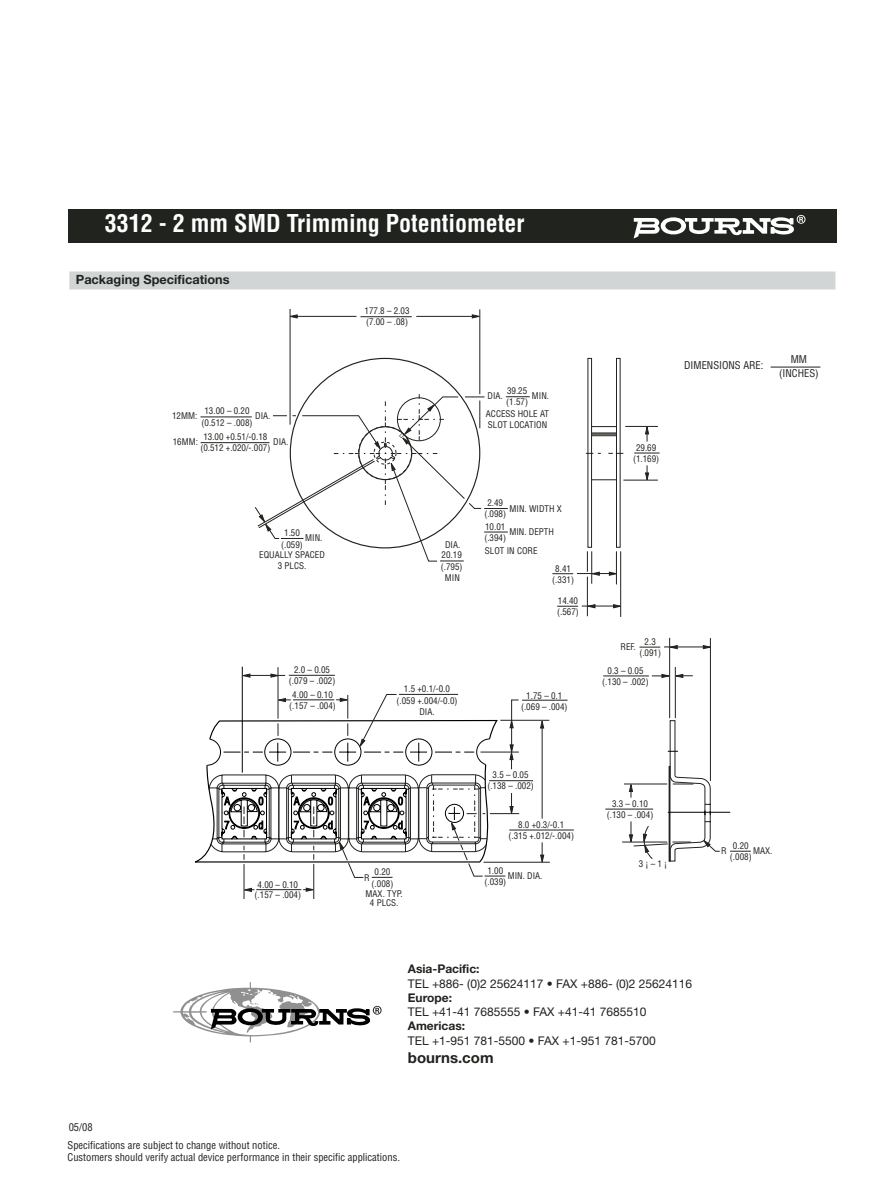
<style>
.page{position:relative;width:891px;height:1188px;background:#fff}
.page>*{position:absolute;margin:0;border:0;box-sizing:border-box;transform-origin:0 0}
.t1{font:700 condensed 24px "Helvetica";color:#fff}
.t2{font:700 15px "Helvetica Neue";color:#20231e}
.t3{font:700 12.75px "Helvetica Neue";color:#20231e}
.t4{font:12px "Helvetica Neue";color:#20231e}
.t5{font:700 12px "Helvetica Neue";color:#20231e}
.t6{font:condensed 10.5px/18px "Helvetica";color:#20231e}
.t7{font:condensed 9px/11.2px "Helvetica";color:#20231e;text-align:center}
</style>
<div class="page">
<div style="left:68px;top:209px;width:769px;height:33px;background:#20231e"></div>
<svg style="left:634px;top:215px;width:172px;height:23px"></svg>
<div style="left:69px;top:272px;width:766px;height:18px;background:#d1d5d6"></div>
<hr style="left:242px;top:667px;width:1px;height:106px;background:#000201">
<hr style="left:668px;top:812px;width:62px;height:1px;background:#000201">
<hr style="left:278px;top:667px;width:1px;height:52px;background:#20231e">
<hr style="left:314px;top:864px;width:1px;height:35px;background:#20231e">
<svg style="left:243px;top:888px;width:11px;height:4px"></svg>
<svg style="left:303px;top:888px;width:12px;height:4px"></svg>
<hr style="left:244px;top:864px;width:1px;height:35px;background:#20231e">
<hr style="left:256px;top:889px;width:45px;height:1px;background:#20231e">
<svg style="left:730px;top:851px;width:21px;height:1px"></svg>
<hr style="left:484px;top:862px;width:66px;height:1px;background:#20231e">
<svg style="left:540px;top:719px;width:4px;height:10px"></svg>
<svg style="left:540px;top:842px;width:4px;height:21px"></svg>
<hr style="left:542px;top:726px;width:1px;height:93px;background:#20231e">
<hr style="left:509px;top:830px;width:65px;height:1px;background:#20231e">
<hr style="left:489px;top:780px;width:44px;height:1px;background:#20231e">
<hr style="left:480px;top:309px;width:1px;height:85px;background:#20231e">
<hr style="left:290px;top:309px;width:1px;height:116px;background:#20231e">
<svg style="left:472px;top:314px;width:9px;height:4px"></svg>
<hr style="left:295px;top:316px;width:61px;height:1px;background:#20231e">
<svg style="left:289px;top:314px;width:9px;height:4px"></svg>
<hr style="left:416px;top:316px;width:58px;height:1px;background:#20231e">
<hr style="left:360px;top:316px;width:52px;height:1px;background:#20231e">
<hr style="left:200px;top:417px;width:52px;height:1px;background:#20231e">
<hr style="left:201px;top:442px;width:69px;height:1px;background:#20231e">
<hr style="left:500px;top:720px;width:49px;height:1px;background:#20231e">
<hr style="left:522px;top:700px;width:46px;height:1px;background:#20231e">
<hr style="left:625px;top:426px;width:33px;height:1px;background:#20231e">
<svg style="left:645px;top:425px;width:4px;height:17px"></svg>
<svg style="left:634px;top:453px;width:26px;height:1px"></svg>
<hr style="left:289px;top:675px;width:46px;height:1px;background:#20231e">
<svg style="left:241px;top:674px;width:9px;height:4px"></svg>
<svg style="left:271px;top:674px;width:9px;height:4px"></svg>
<hr style="left:249px;top:675px;width:36px;height:1px;background:#20231e">
<svg style="left:552px;top:573px;width:21px;height:1px"></svg>
<hr style="left:577px;top:573px;width:38px;height:1px;background:#20231e">
<svg style="left:557px;top:606px;width:21px;height:1px"></svg>
<hr style="left:582px;top:606px;width:38px;height:1px;background:#20231e">
<svg style="left:207px;top:694px;width:312px;height:184px"></svg>
<div style="left:588px;top:358px;width:4px;height:190px;border:1px solid #20231e"></div>
<div style="left:616px;top:358px;width:5px;height:190px;border:1px solid #20231e"></div>
<svg style="left:592px;top:426px;width:24px;height:1px"></svg>
<svg style="left:585px;top:453px;width:38px;height:1px"></svg>
<svg style="left:592px;top:433px;width:24px;height:3px"></svg>
<svg style="left:254px;top:357px;width:276px;height:205px"></svg>
<svg style="left:586px;top:465px;width:134px;height:397px"></svg>
<svg style="left:173px;top:982px;width:209px;height:60px"></svg>
<hr style="left:771px;top:367px;width:49px;height:1px;background:#20231e">
<h1 class="t1" style="left:105px;top:214px;width:421px">3312 - 2 mm SMD Trimming Potentiometer</h1>
<h3 class="t3" style="left:76px;top:275px;width:155px">Packaging Specifications</h3>
<p class="t7" style="left:201px;top:405px;width:53px">13.00 – 0.20 (0.512 – .008)</p>
<p class="t7" style="left:172px;top:410px;width:27px">12MM:</p>
<p class="t7" style="left:255px;top:410px;width:17px">DIA.</p>
<p class="t7" style="left:200px;top:431px;width:72px">13.00 +0.51/-0.18 (0.512 +.020/-.007)</p>
<p class="t7" style="left:173px;top:436px;width:27px">16MM:</p>
<p class="t7" style="left:273px;top:436px;width:17px">DIA.</p>
<p class="t7" style="left:281px;top:527px;width:23px">1.50 (.059)</p>
<p class="t7" style="left:259px;top:549px;width:67px">EQUALLY SPACED<br>3 PLCS.</p>
<p class="t7" style="left:305px;top:532px;width:19px">MIN.</p>
<p class="t7" style="left:289px;top:664px;width:48px">2.0 – 0.05 (.079 – .002)</p>
<p class="t7" style="left:289px;top:689px;width:48px;line-height:10.5px">4.00 – 0.10 (.157 – .004)</p>
<p class="t7" style="left:255px;top:879px;width:48px;line-height:10.5px">4.00 – 0.10 (.157 – .004)</p>
<p class="t7" style="left:365px;top:305px;width:47px;text-align:left">177.8 – 2.03 (7.00 – .08)</p>
<p class="t7" style="left:506px;top:385px;width:23px;text-align:left">39.25 (1.57)</p>
<p class="t7" style="left:486px;top:387px;width:65px;line-height:17.4px;text-align:right">MIN.<br>ACCESS HOLE AT</p>
<p class="t7" style="left:488px;top:419px;width:61px">SLOT LOCATION</p>
<p class="t7" style="left:488px;top:390px;width:17px">DIA.</p>
<p class="t7" style="left:445px;top:539px;width:17px">DIA.</p>
<p class="t7" style="left:441px;top:549px;width:23px;text-align:left">20.19 (.795)</p>
<p class="t7" style="left:445px;top:572px;width:17px">MIN</p>
<p class="t7" style="left:484px;top:497px;width:23px">2.49 (.098)</p>
<p class="t7" style="left:510px;top:503px;width:54px">MIN. WIDTH X</p>
<p class="t7" style="left:485px;top:545px;width:54px">SLOT IN CORE</p>
<p class="t7" style="left:484px;top:520px;width:23px;text-align:left">10.01 (.394)</p>
<p class="t7" style="left:509px;top:526px;width:46px">MIN. DEPTH</p>
<p class="t7" style="left:552px;top:563px;width:23px">8.41 (.331)</p>
<p class="t7" style="left:557px;top:595px;width:23px;text-align:left">14.40 (.567)</p>
<p class="t7" style="left:396px;top:683px;width:63px">1.5 +0.1/-0.0 (.059 +.004/-0.0)<br>DIA.</p>
<p class="t7" style="left:366px;top:866px;width:39px">0.20 (.008)<br>MAX. TYP.</p>
<p class="t7" style="left:370px;top:897px;width:30px">4 PLCS.</p>
<p class="t7" style="left:364px;top:872px;width:7px">R</p>
<p class="t7" style="left:521px;top:690px;width:48px">1.75 – 0.1 (.069 – .004)</p>
<p class="t7" style="left:487px;top:769px;width:48px">3.5 – 0.05 (.138 – .002)</p>
<p class="t7" style="left:508px;top:818px;width:67px">8.0 +0.3/-0.1 (.315 +.012/-.004)</p>
<p class="t7" style="left:484px;top:865px;width:23px">1.00 (.039)</p>
<p class="t7" style="left:508px;top:870px;width:36px">MIN. DIA.</p>
<p class="t7" style="left:633px;top:441px;width:28px">29.69 (1.169)</p>
<p class="t6" style="left:684px;top:356px;width:81px">DIMENSIONS ARE:</p>
<p class="t6" style="left:779px;top:352px;width:41px;line-height:14.1px;text-align:center">MM (INCHES)</p>
<p class="t7" style="left:639px;top:636px;width:23px">2.3 (.091)</p>
<p class="t7" style="left:621px;top:641px;width:17px">REF.</p>
<p class="t7" style="left:602px;top:665px;width:48px">0.3 – 0.05 (.130 – .002)</p>
<p class="t7" style="left:607px;top:798px;width:48px">3.3 – 0.10 (.130 – .004)</p>
<p class="t7" style="left:639px;top:858px;width:30px">3 ¡ – 1 ¡</p>
<p class="t7" style="left:730px;top:840px;width:23px">0.20 (.008)</p>
<p class="t7" style="left:721px;top:845px;width:7px">R</p>
<p class="t7" style="left:753px;top:845px;width:21px">MAX.</p>
<h3 class="t5" style="left:408px;top:965px;width:73px">Asia-Pacific:</h3>
<h3 class="t4" style="left:408px;top:979px;width:286px">TEL +886- (0)2 25624117 • FAX +886- (0)2 25624116</h3>
<h3 class="t5" style="left:408px;top:993px;width:46px">Europe:</h3>
<h3 class="t4" style="left:408px;top:1008px;width:240px">TEL +41-41 7685555 • FAX +41-41 7685510</h3>
<h3 class="t5" style="left:408px;top:1022px;width:59px">Americas:</h3>
<h3 class="t4" style="left:408px;top:1036px;width:250px">TEL +1-951 781-5500 • FAX +1-951 781-5700</h3>
<h2 class="t2" style="left:408px;top:1053px;width:87px">bourns.com</h2>
<p class="t6" style="left:67px;top:1118px;width:214px">05/08<br>Specifications are subject to change without notice.</p>
<p class="t6" style="left:67px;top:1148px;width:334px">Customers should verify actual device performance in their specific applications.</p>
</div>
